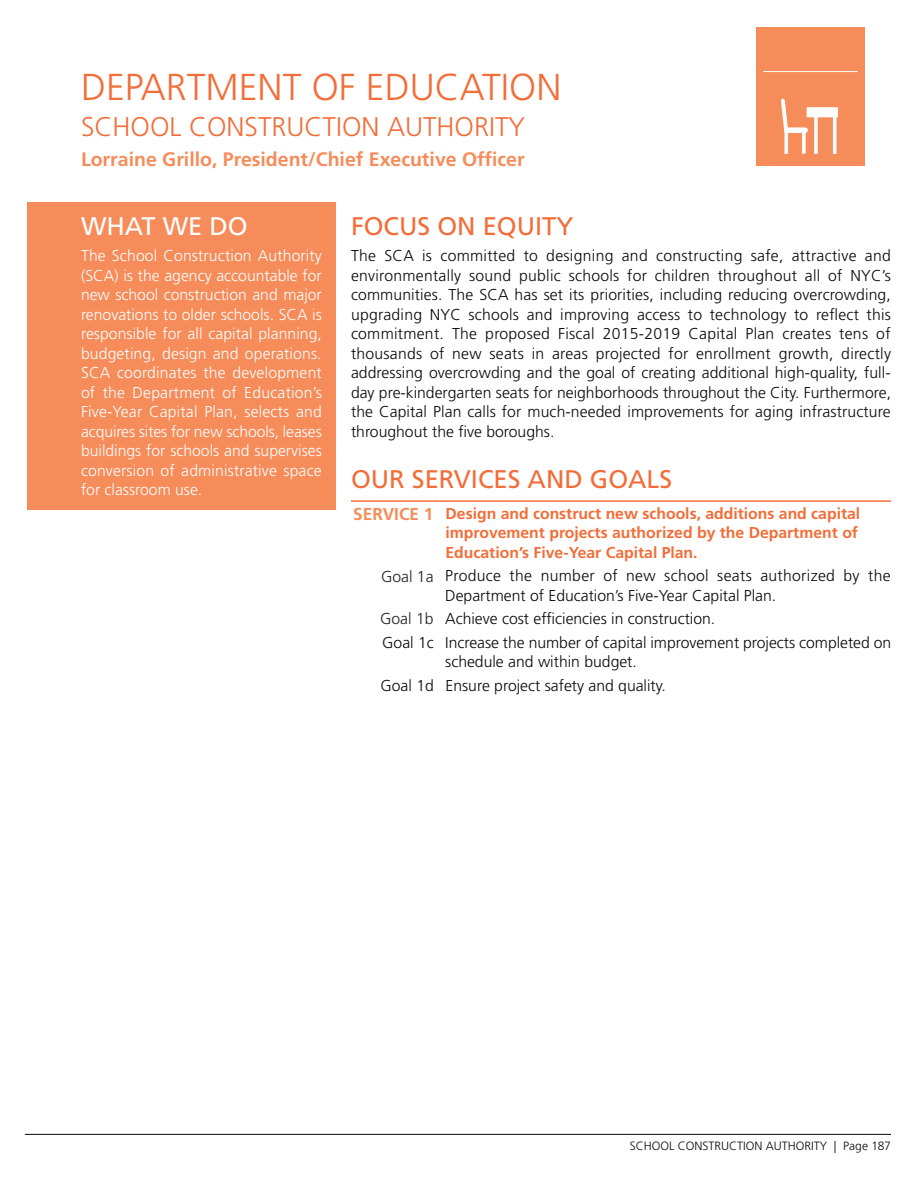
<style>
.page{position:relative;width:918px;height:1188px;background:#fff}
.page>*{position:absolute;margin:0;border:0;box-sizing:border-box;transform-origin:0 0}
.t1{font:300 37.5px "Frutiger LT Std";color:#f26d38}
.t2{font:300 27px "Frutiger LT Std";color:#f26d38}
.Headings{font:25.5px "Frutiger LT Std";color:#f26d38}
.Heading__What_We_Do{font:25.5px "Frutiger LT Std";color:#fff}
.t3{font:700 19.5px "Frutiger LT Std";color:#f68c5a}
.Service_Title__1st_p{font:700 17.25px "Frutiger LT Std";color:#f68c5a}
.Paragraph_Text{font:300 15.75px/19.5px "Frutiger LT Std";color:#09090b;text-align:justify}
.Paragraph_Text__What{font:300 15.75px/19.5px "Frutiger LT Std";letter-spacing:.01em;color:#fff;text-align:justify}
.Goal_Text{font:300 15.75px/19.5px "Frutiger LT Std";color:#09090b}
.Service_Text{font:700 15.75px "Frutiger LT Std";color:#f26d38}
.Goal_Text-2{font:300 15.75px/19.5px "Frutiger LT Std";letter-spacing:.02em;color:#09090b}
.Goal_Title__1st_pg{font:300 15.75px "Frutiger LT Std";color:#231f20}
.Right_page_footer{font:300 12px "Frutiger LT Std";color:#09090b}
</style>
<div class="page">
<hr style="left:25px;top:1134px;width:866px;height:1px;background:#09090b">
<div style="left:756px;top:27px;width:108px;height:139px;background:#f68c5a"></div>
<svg style="left:781px;top:99px;width:57px;height:55px"></svg>
<hr style="left:763px;top:71px;width:95px;height:1px;background:#fff">
<div style="left:27px;top:202px;width:309px;height:307px;background:#f68c5a"></div>
<hr style="left:351px;top:500px;width:89px;height:2px;background:#f26d38">
<hr style="left:440px;top:500px;width:451px;height:2px;background:#f26d38">
<h1 class="t1" style="left:81px;top:65px;width:482px">DEPARTMENT OF EDUCATION</h1>
<h2 class="t2" style="left:81px;top:111px;width:446px">SCHOOL CONSTRUCTION AUTHORITY</h2>
<p class="t3" style="left:81px;top:147px;width:445px">Lorraine Grillo, President/Chief Executive Officer</p>
<p class="Heading__What_We_Do" style="left:81px;top:211px;width:168px">WHAT WE DO</p>
<p class="Paragraph_Text__What" style="left:81px;top:246px;width:242px">The School Construction Authority (SCA) is the agency accountable for new school construction and major renovations to older schools. SCA is responsible for all capital planning, budgeting, design and operations.<br>SCA coordinates the development of the Department of Education’s Five-Year Capital Plan, selects and acquires sites for new schools, leases buildings for schools and supervises conversion of administrative space for classroom use.</p>
<p class="Headings" style="left:351px;top:211px;width:224px">FOCUS ON EQUITY</p>
<p class="Paragraph_Text" style="left:351px;top:246px;width:542px">The SCA is committed to designing and constructing safe, attractive and environmentally sound public schools for children throughout all of NYC’s communities. The SCA has set its priorities, including reducing overcrowding, upgrading NYC schools and improving access to technology to reflect this commitment. The proposed Fiscal 2015-2019 Capital Plan creates tens of thousands of new seats in areas projected for enrollment growth, directly addressing overcrowding and the goal of creating additional high-quality, full&shy;day pre-kindergarten seats for neighborhoods throughout the City. Furthermore, the Capital Plan calls for much-needed improvements for aging infrastructure throughout the five boroughs.</p>
<p class="Headings" style="left:351px;top:464px;width:323px">OUR SERVICES AND GOALS</p>
<p class="Service_Title__1st_p" style="left:353px;top:504px;width:82px">SERVICE 1</p>
<p class="Service_Text" style="left:446px;top:504px;width:416px">Design and construct new schools, additions and capital</p>
<p class="Service_Text" style="left:446px;top:524px;width:414px">improvement projects authorized by the Department of</p>
<p class="Service_Text" style="left:446px;top:543px;width:254px">Education’s Five-Year Capital Plan.</p>
<p class="Goal_Title__1st_pg" style="left:381px;top:567px;width:54px">Goal 1a</p>
<p class="Goal_Text-2" style="left:445px;top:566px;width:447px">Produce the number of new school seats authorized by the<br>Department of Education’s Five-Year Capital Plan.</p>
<p class="Goal_Title__1st_pg" style="left:380px;top:610px;width:55px">Goal 1b</p>
<p class="Goal_Text" style="left:445px;top:609px;width:272px">Achieve cost efficiencies in construction.</p>
<p class="Goal_Text" style="left:382px;top:633px;width:53px">Goal 1c</p>
<p class="Goal_Text" style="left:445px;top:633px;width:448px">Increase the number of capital improvement projects completed on schedule and within budget.</p>
<p class="Goal_Text" style="left:380px;top:676px;width:55px">Goal 1d</p>
<p class="Paragraph_Text" style="left:446px;top:676px;width:222px">Ensure project safety and quality.</p>
<p class="Right_page_footer" style="left:630px;top:1139px;width:263px">SCHOOL CONSTRUCTION AUTHORITY | Page 187</p>
</div>
